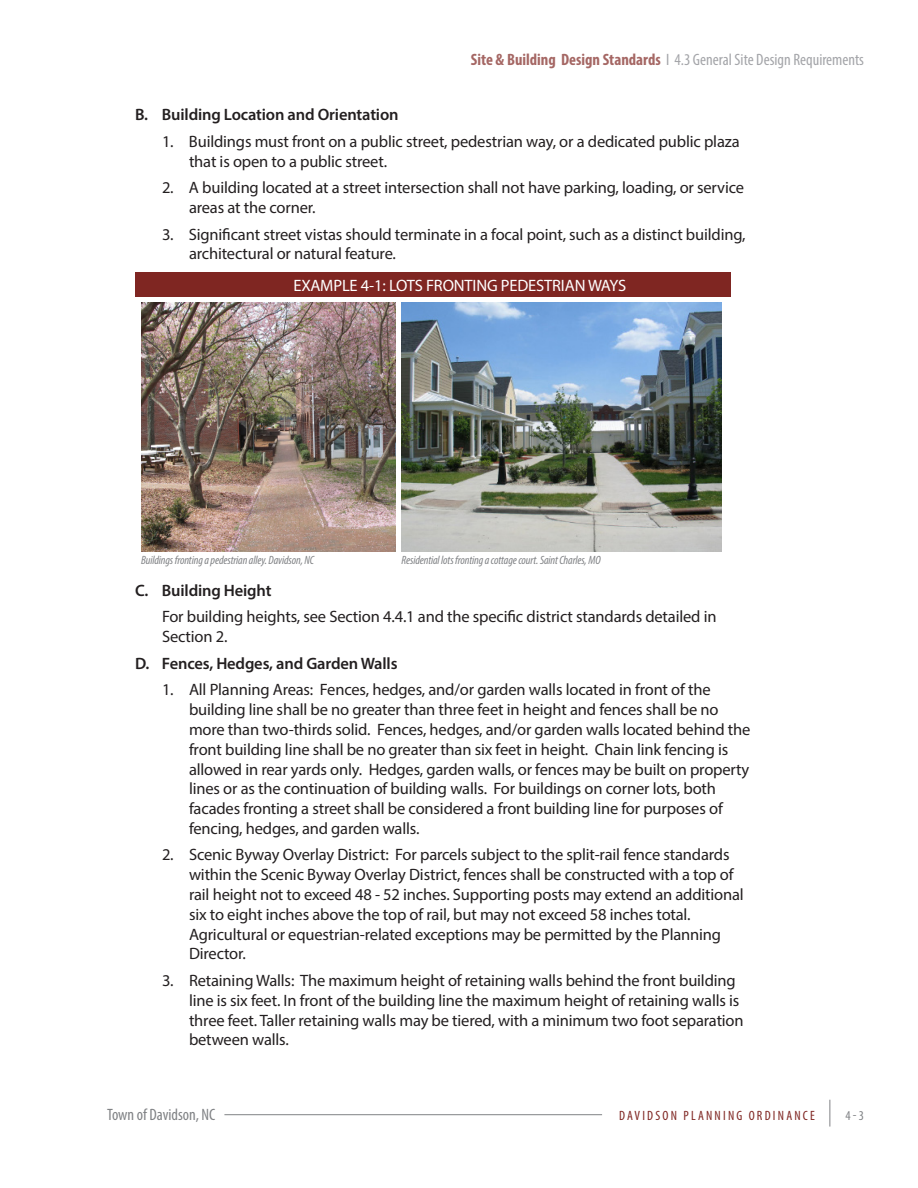
<style>
.page{position:relative;width:918px;height:1188px;background:#fff}
.page>*{position:absolute;margin:0;border:0;box-sizing:border-box;transform-origin:0 0}
._3-Subsection-body{font:16.5px/19.8px "Myriad Pro";letter-spacing:-.01em;color:#231f20}
._3-Subsection-body-2{font:600 16.5px "Myriad Pro";letter-spacing:-.01em;color:#231f20}
.t1{font:condensed 16.5px "Myriad Pro";color:#a4a5a9}
._3-Subsection-body-3{font:16.5px "Myriad Pro";letter-spacing:-.01em;color:#fff}
.t2{font:condensed 16.5px "Myriad Pro";color:#808285}
.t3{font:condensed 13.5px "Myriad Pro";letter-spacing:.165em;color:#7f2622}
.t4{font:condensed 13.5px "Myriad Pro";color:#808285}
.t5{font:italic condensed 12px "Myriad Pro";letter-spacing:-.01em;color:#808285}
.s1{font-weight:700;color:#a56764}
</style>
<div class="page">
<svg style="left:830px;top:1100px;width:1px;height:27px"></svg>
<hr style="left:224px;top:1114px;width:378px;height:1px;background:#808285">
<div style="left:135px;top:272px;width:596px;height:25px;background:#7f2622"></div>
<img style="left:141px;top:303px;width:254px;height:248px">
<img style="left:402px;top:303px;width:319px;height:248px">
<p class="t1" style="left:471px;top:49px;width:395px"><span class="s1">Site &amp; Building Design Standards</span> I 4.3 General Site Design Requirements</p>
<p class="_3-Subsection-body-2" style="left:135px;top:104px;width:265px">B. Building Location and Orientation</p>
<p class="_3-Subsection-body" style="left:189px;top:131px;width:552px;text-indent:-27px">1. Buildings must front on a public street, pedestrian way, or a dedicated public plaza that is open to a public street.</p>
<p class="_3-Subsection-body" style="left:189px;top:178px;width:557px;text-indent:-27px">2. A building located at a street intersection shall not have parking, loading, or service areas at the corner.</p>
<p class="_3-Subsection-body" style="left:189px;top:224px;width:558px;text-indent:-27px">3. Significant street vistas should terminate in a focal point, such as a distinct building, architectural or natural feature.</p>
<p class="_3-Subsection-body-3" style="left:293px;top:275px;width:334px">EXAMPLE 4-1: LOTS FRONTING PEDESTRIAN WAYS</p>
<p class="t5" style="left:141px;top:553px;width:175px">Buildings fronting a pedestrian alley. Davidson, NC</p>
<p class="t5" style="left:402px;top:553px;width:201px">Residential lots fronting a cottage court. Saint Charles, MO</p>
<p class="_3-Subsection-body-2" style="left:135px;top:580px;width:138px">C. Building Height</p>
<p class="_3-Subsection-body" style="left:162px;top:607px;width:556px">For building heights, see Section 4.4.1 and the specific district standards detailed in<br>Section 2.</p>
<p class="_3-Subsection-body-2" style="left:135px;top:653px;width:264px">D. Fences, Hedges, and Garden Walls</p>
<p class="_3-Subsection-body" style="left:189px;top:680px;width:563px;text-indent:-27px">1. All Planning Areas: Fences, hedges, and/or garden walls located in front of the building line shall be no greater than three feet in height and fences shall be no more than two-thirds solid. Fences, hedges, and/or garden walls located behind the front building line shall be no greater than six feet in height. Chain link fencing is allowed in rear yards only. Hedges, garden walls, or fences may be built on property lines or as the continuation of building walls. For buildings on corner lots, both facades fronting a street shall be considered a front building line for purposes of fencing, hedges, and garden walls.</p>
<p class="_3-Subsection-body" style="left:189px;top:845px;width:556px;text-indent:-27px">2. Scenic Byway Overlay District: For parcels subject to the split-rail fence standards within the Scenic Byway Overlay District, fences shall be constructed with a top of rail height not to exceed 48 - 52 inches. Supporting posts may extend an additional six to eight inches above the top of rail, but may not exceed 58 inches total.<br>Agricultural or equestrian-related exceptions may be permitted by the Planning Director.</p>
<p class="_3-Subsection-body" style="left:189px;top:970px;width:556px;text-indent:-27px">3. Retaining Walls: The maximum height of retaining walls behind the front building line is six feet. In front of the building line the maximum height of retaining walls is three feet. Taller retaining walls may be tiered, with a minimum two foot separation between walls.</p>
<p class="t2" style="left:107px;top:1104px;width:110px">Town of Davidson, NC</p>
<p class="t3" style="left:619px;top:1107px;width:197px">DAVIDSON PLANNING ORDINANCE</p>
<p class="t4" style="left:846px;top:1107px;width:20px">4-3</p>
</div>
